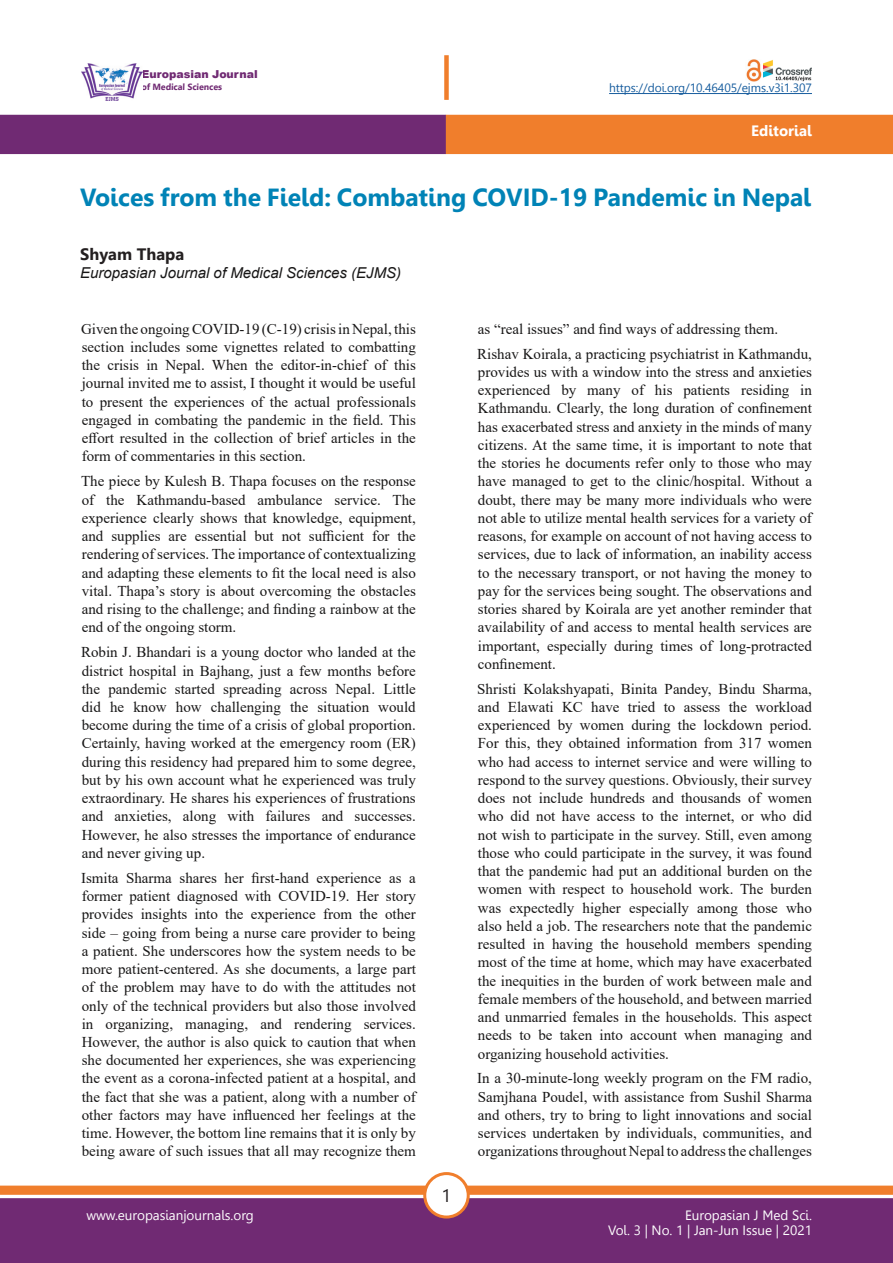
<style>
.page{position:relative;width:893px;height:1263px;background:#fff}
.page>*{position:absolute;margin:0;border:0;box-sizing:border-box;transform-origin:0 0}
.t1{font:700 24.75px "Leelawadee";color:#0083b6}
.t2{font:18px "Leelawadee";color:#231f20}
.t3{font:700 16.5px "Leelawadee";color:#231f20}
.t4{font:15px/18.3px "Times New Roman";color:#181717;text-align:justify}
.t5{font:italic 15px "Arial";color:#181717}
.t6{font:700 15px "Leelawadee";color:#fff}
.t7{font:13.5px/15px "Leelawadee";color:#fff;text-align:right}
.t8{font:12px "Leelawadee";letter-spacing:-.005em;color:#175d9e}
.t9{font:900 10.95px "Arial";color:#702a73}
.t10{font:700 9px "Leelawadee UI";color:#702a73}
</style>
<div class="page">
<div style="left:0;top:1198px;width:893px;height:65px;background:#702a73;border:2px solid #702a73"></div>
<div style="left:0;top:1185px;width:893px;height:10px;background:#f07e2c;border:1px solid #f07e2c"></div>
<div style="left:425px;top:1173px;width:43px;height:44px;background:#fff;border-radius:50%"></div>
<div style="left:423px;top:1172px;width:47px;height:46px;border:3px solid #f07e2c;border-radius:50%"></div>
<div style="left:0;top:115px;width:446px;height:39px;background:#702a73"></div>
<div style="left:446px;top:115px;width:447px;height:39px;background:#f07e2c"></div>
<div style="left:444px;top:55px;width:5px;height:45px;background:#f07e2c"></div>
<hr style="left:609px;top:93px;width:203px;height:1px;background:#175d9e">
<img style="left:746px;top:60px;width:66px;height:21px">
<img style="left:81px;top:63px;width:61px;height:37px">
<p class="t9" style="left:141px;top:66px;width:118px">Europasian Journal</p>
<p class="t10" style="left:141px;top:80px;width:82px">of Medical Sciences</p>
<p class="t8" style="left:609px;top:81px;width:204px">https://doi.org/10.46405/ejms.v3i1.307</p>
<p class="t6" style="left:751px;top:122px;width:62px">Editorial</p>
<p class="t1" style="left:80px;top:183px;width:732px">Voices from the Field: Combating COVID-19 Pandemic in Nepal</p>
<p class="t3" style="left:80px;top:244px;width:106px">Shyam Thapa</p>
<p class="t5" style="left:80px;top:263px;width:322px">Europasian Journal of Medical Sciences (EJMS)</p>
<p class="t4" style="left:81px;top:319px;width:336px">Given the ongoing COVID-19 (C-19) crisis in Nepal, this section includes some vignettes related to combatting the crisis in Nepal. When the editor-in-chief of this journal invited me to assist, I thought it would be useful to present the experiences of the actual professionals engaged in combating the pandemic in the field. This effort resulted in the collection of brief articles in the form of commentaries in this section.</p>
<p class="t4" style="left:81px;top:472px;width:336px">The piece by Kulesh B. Thapa focuses on the response of the Kathmandu-based ambulance service. The experience clearly shows that knowledge, equipment, and supplies are essential but not sufficient for the rendering of services. The importance of contextualizing and adapting these elements to fit the local need is also vital. Thapa’s story is about overcoming the obstacles and rising to the challenge; and finding a rainbow at the end of the ongoing storm.</p>
<p class="t4" style="left:81px;top:643px;width:336px">Robin J. Bhandari is a young doctor who landed at the district hospital in Bajhang, just a few months before the pandemic started spreading across Nepal. Little did he know how challenging the situation would become during the time of a crisis of global proportion.<br>Certainly, having worked at the emergency room (ER) during this residency had prepared him to some degree, but by his own account what he experienced was truly extraordinary. He shares his experiences of frustrations and anxieties, along with failures and successes.<br>However, he also stresses the importance of endurance and never giving up.</p>
<p class="t4" style="left:81px;top:868px;width:336px">Ismita Sharma shares her first-hand experience as a former patient diagnosed with COVID-19. Her story provides insights into the experience from the other side – going from being a nurse care provider to being a patient. She underscores how the system needs to be more patient-centered. As she documents, a large part of the problem may have to do with the attitudes not only of the technical providers but also those involved in organizing, managing, and rendering services.<br>However, the author is also quick to caution that when she documented her experiences, she was experiencing the event as a corona-infected patient at a hospital, and the fact that she was a patient, along with a number of other factors may have influenced her feelings at the time. However, the bottom line remains that it is only by being aware of such issues that all may recognize them</p>
<p class="t2" style="left:442px;top:1185px;width:11px">1</p>
<p class="t4" style="left:478px;top:319px;width:302px">as “real issues” and find ways of addressing them.</p>
<p class="t4" style="left:477px;top:344px;width:336px">Rishav Koirala, a practicing psychiatrist in Kathmandu, provides us with a window into the stress and anxieties experienced by many of his patients residing in Kathmandu. Clearly, the long duration of confinement has exacerbated stress and anxiety in the minds of many citizens. At the same time, it is important to note that the stories he documents refer only to those who may have managed to get to the clinic/hospital. Without a doubt, there may be many more individuals who were not able to utilize mental health services for a variety of reasons, for example on account of not having access to services, due to lack of information, an inability access to the necessary transport, or not having the money to pay for the services being sought. The observations and stories shared by Koirala are yet another reminder that availability of and access to mental health services are important, especially during times of long-protracted confinement.</p>
<p class="t4" style="left:477px;top:679px;width:336px">Shristi Kolakshyapati, Binita Pandey, Bindu Sharma, and Elawati KC have tried to assess the workload experienced by women during the lockdown period.<br>For this, they obtained information from 317 women who had access to internet service and were willing to respond to the survey questions. Obviously, their survey does not include hundreds and thousands of women who did not have access to the internet, or who did not wish to participate in the survey. Still, even among those who could participate in the survey, it was found that the pandemic had put an additional burden on the women with respect to household work. The burden was expectedly higher especially among those who also held a job. The researchers note that the pandemic resulted in having the household members spending most of the time at home, which may have exacerbated the inequities in the burden of work between male and female members of the household, and between married and unmarried females in the households. This aspect needs to be taken into account when managing and organizing household activities.</p>
<p class="t4" style="left:477px;top:1069px;width:336px">In a 30-minute-long weekly program on the FM radio, Samjhana Poudel, with assistance from Sushil Sharma and others, try to bring to light innovations and social services undertaken by individuals, communities, and organizations throughout Nepal to address the challenges</p>
<p class="t7" style="left:86px;top:1208px;width:169px">www.europasianjournals.org</p>
<p class="t7" style="left:608px;top:1208px;width:205px">Europasian J Med Sci.<br>Vol. 3 | No. 1 | Jan-Jun Issue | 2021</p>
</div>
